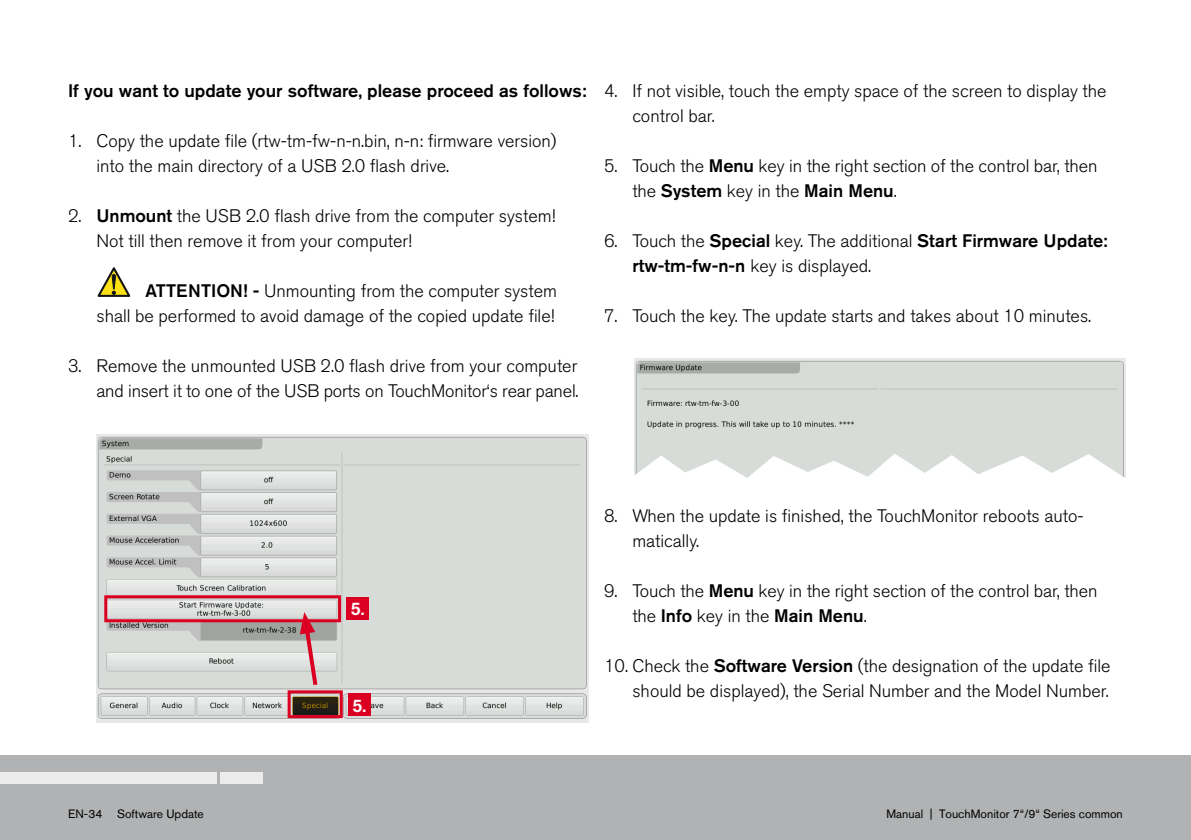
<style>
.page{position:relative;width:1191px;height:840px;background:#fff}
.page>*{position:absolute;margin:0;border:0;box-sizing:border-box;transform-origin:0 0}
.t1{font:300 18px/25px "Akzidenz Grotesk BE";color:#000}
.t2{font:500 18px "Akzidenz Grotesk BE";color:#000}
.t3{font:500 18px "Akzidenz Grotesk BE";color:#fff}
.t4{font:12px "Akzidenz Grotesk BE";color:#000}
.s1{font-weight:500}
</style>
<div class="page">
<div style="left:0;top:754px;width:1190px;height:85px;background:#b1b2b3"></div>
<div style="left:221px;top:772px;width:42px;height:11px;background:#ececec"></div>
<div style="left:0;top:772px;width:217px;height:11px;background:#ececec"></div>
<img style="left:96px;top:434px;width:492px;height:288px">
<div style="left:288px;top:690px;width:55px;height:27px;border:3px solid #db0022"></div>
<div style="left:348px;top:693px;width:23px;height:22px;background:#db0022"></div>
<div style="left:104px;top:595px;width:237px;height:27px;border:3px solid #db0022"></div>
<div style="left:346px;top:596px;width:23px;height:23px;background:#db0022"></div>
<svg style="left:300px;top:611px;width:20px;height:78px;background:#d29aa0"></svg>
<svg style="left:97px;top:267px;width:34px;height:30px"></svg>
<img style="left:634px;top:358px;width:491px;height:120px">
<p class="t2" style="left:68px;top:84px;width:520px">If you want to update your software, please proceed as follows:</p>
<p class="t1" style="left:96px;top:130px;width:462px;text-indent:-28px">1. Copy the update file (rtw-tm-fw-n-n.bin, n-n: firmware version) into the main directory of a USB 2.0 flash drive.</p>
<p class="t1" style="left:96px;top:205px;width:460px;text-indent:-28px">2. <span class="s1">Unmount</span> the USB 2.0 flash drive from the computer system!<br>Not till then remove it from your computer!</p>
<p class="t1" style="left:96px;top:280px;width:462px;text-align:right"><span class="s1">ATTENTION! -</span> Unmounting from the computer system<br>shall be performed to avoid damage of the copied update file!</p>
<p class="t1" style="left:68px;top:355px;width:512px;text-align:right">3. Remove the unmounted USB 2.0 flash drive from your computer and insert it to one of the USB ports on TouchMonitor‘s rear panel.</p>
<p class="t1" style="left:632px;top:80px;width:476px;text-indent:-28px">4. If not visible, touch the empty space of the screen to display the control bar.</p>
<p class="t1" style="left:632px;top:155px;width:466px;text-indent:-28px">5. Touch the <span class="s1">Menu</span> key in the right section of the control bar, then the <span class="s1">System</span> key in the <span class="s1">Main Menu</span>.</p>
<p class="t1" style="left:632px;top:230px;width:477px;text-indent:-28px">6. Touch the <span class="s1">Special</span> key. The additional <span class="s1">Start Firmware Update: rtw-tm-fw-n-n</span> key is displayed.</p>
<p class="t1" style="left:604px;top:305px;width:489px">7. Touch the key. The update starts and takes about 10 minutes.</p>
<p class="t3" style="left:351px;top:602px;width:15px">5.</p>
<p class="t3" style="left:352px;top:698px;width:15px">5.</p>
<p class="t1" style="left:632px;top:505px;width:453px;text-indent:-28px">8. When the update is finished, the TouchMonitor reboots auto&shy;matically.</p>
<p class="t1" style="left:632px;top:580px;width:466px;text-indent:-28px">9. Touch the <span class="s1">Menu</span> key in the right section of the control bar, then the <span class="s1">Info</span> key in the <span class="s1">Main Menu</span>.</p>
<p class="t1" style="left:604px;top:655px;width:508px;text-align:right">10. Check the <span class="s1">Software Version</span> (the designation of the update file should be displayed), the Serial Number and the Model Number.</p>
<p class="t4" style="left:68px;top:808px;width:137px">EN-34 Software Update</p>
<p class="t4" style="left:886px;top:808px;width:238px">Manual | TouchMonitor 7“/9“ Series common</p>
</div>
